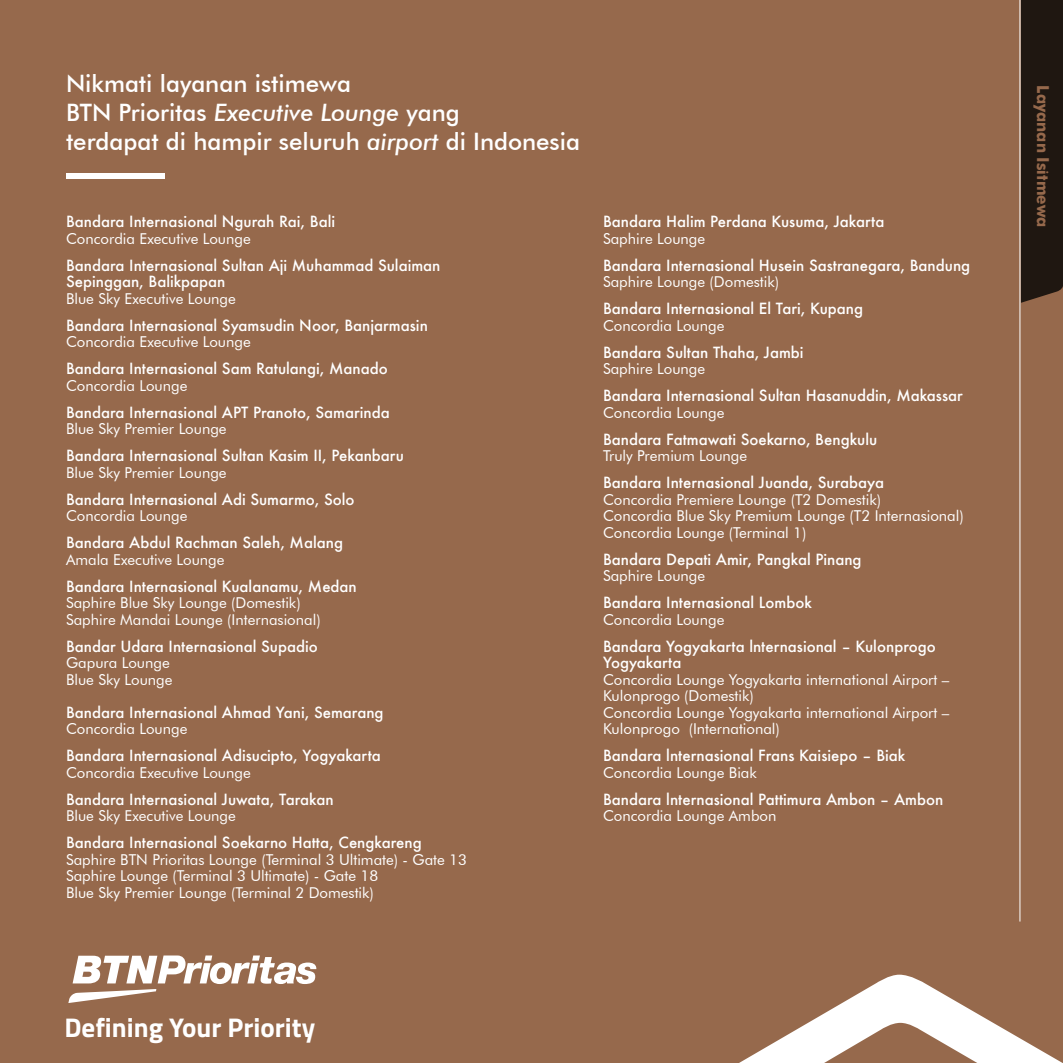
<style>
.page{position:relative;width:1063px;height:1063px;background:#96694c}
.page>*{position:absolute;margin:0;border:0;box-sizing:border-box;transform-origin:0 0}
.t1{font:700 27px "Titillium Web";color:#fff}
.t2{font:500 24px/28.8px "Futura BT";color:#fff}
.t3{font:700 16.5px "Futura";color:#96694c;scale:.94 1}
.t4{font:500 15px/16.5px "Futura";color:#fff}
.t5{font:15px/16.5px "Futura BT";color:#fff}
.s1{font-style:italic}
</style>
<div class="page">
<div style="left:1021px;top:0;width:42px;height:303px;background:#1f1711"></div>
<hr style="left:1020px;top:0;width:1px;height:922px;background:#fff">
<svg style="left:739px;top:975px;width:324px;height:88px"></svg>
<svg style="left:68px;top:956px;width:248px;height:47px"></svg>
<div style="left:66px;top:173px;width:99px;height:6px;background:#fff"></div>
<h2 class="t2" style="left:66px;top:69px;width:516px">Nikmati layanan istimewa<br>BTN Prioritas <span class="s1">Executive Lounge</span> yang<br>terdapat di hampir seluruh <span class="s1">airport</span> di Indonesia</h2>
<p class="t4" style="left:66px;top:213px;width:271px">Bandara Internasional Ngurah Rai, Bali</p>
<p class="t5" style="left:66px;top:230px;width:186px">Concordia Executive Lounge</p>
<p class="t4" style="left:66px;top:257px;width:376px">Bandara Internasional Sultan Aji Muhammad Sulaiman<br>Sepinggan, Balikpapan</p>
<p class="t5" style="left:66px;top:290px;width:171px">Blue Sky Executive Lounge</p>
<p class="t4" style="left:66px;top:317px;width:363px">Bandara Internasional Syamsudin Noor, Banjarmasin</p>
<p class="t5" style="left:66px;top:334px;width:186px">Concordia Executive Lounge</p>
<p class="t4" style="left:66px;top:360px;width:323px">Bandara Internasional Sam Ratulangi, Manado</p>
<p class="t5" style="left:66px;top:377px;width:123px">Concordia Lounge</p>
<p class="t4" style="left:66px;top:404px;width:325px">Bandara Internasional APT Pranoto, Samarinda</p>
<p class="t5" style="left:66px;top:421px;width:162px">Blue Sky Premier Lounge</p>
<p class="t4" style="left:66px;top:447px;width:339px">Bandara Internasional Sultan Kasim II, Pekanbaru</p>
<p class="t5" style="left:66px;top:464px;width:162px">Blue Sky Premier Lounge</p>
<p class="t4" style="left:66px;top:491px;width:290px">Bandara Internasional Adi Sumarmo, Solo</p>
<p class="t5" style="left:66px;top:508px;width:123px">Concordia Lounge</p>
<p class="t4" style="left:66px;top:534px;width:278px">Bandara Abdul Rachman Saleh, Malang</p>
<p class="t5" style="left:66px;top:551px;width:160px">Amala Executive Lounge</p>
<p class="t4" style="left:66px;top:578px;width:292px">Bandara Internasional Kualanamu, Medan</p>
<p class="t5" style="left:66px;top:595px;width:256px">Saphire Blue Sky Lounge (Domestik)<br>Saphire Mandai Lounge (Internasional)</p>
<p class="t4" style="left:66px;top:638px;width:253px">Bandar Udara Internasional Supadio</p>
<p class="t5" style="left:66px;top:655px;width:108px">Gapura Lounge<br>Blue Sky Lounge</p>
<p class="t4" style="left:66px;top:704px;width:319px">Bandara Internasional Ahmad Yani, Semarang</p>
<p class="t5" style="left:66px;top:721px;width:123px">Concordia Lounge</p>
<p class="t4" style="left:66px;top:747px;width:316px">Bandara Internasional Adisucipto, Yogyakarta</p>
<p class="t5" style="left:66px;top:764px;width:186px">Concordia Executive Lounge</p>
<p class="t4" style="left:66px;top:791px;width:269px">Bandara Internasional Juwata, Tarakan</p>
<p class="t5" style="left:66px;top:808px;width:171px">Blue Sky Executive Lounge</p>
<p class="t4" style="left:66px;top:834px;width:357px">Bandara Internasional Soekarno Hatta, Cengkareng</p>
<p class="t5" style="left:66px;top:851px;width:402px">Saphire BTN Prioritas Lounge (Terminal 3 Ultimate) - Gate 13<br>Saphire Lounge (Terminal 3 Ultimate) - Gate 18<br>Blue Sky Premier Lounge (Terminal 2 Domestik)</p>
<p class="t4" style="left:603px;top:213px;width:283px">Bandara Halim Perdana Kusuma, Jakarta</p>
<p class="t5" style="left:603px;top:230px;width:104px">Saphire Lounge</p>
<p class="t4" style="left:603px;top:257px;width:369px">Bandara Internasional Husein Sastranegara, Bandung</p>
<p class="t5" style="left:603px;top:274px;width:178px">Saphire Lounge (Domestik)</p>
<p class="t4" style="left:603px;top:300px;width:262px">Bandara Internasional El Tari, Kupang</p>
<p class="t5" style="left:603px;top:317px;width:123px">Concordia Lounge</p>
<p class="t4" style="left:603px;top:344px;width:202px">Bandara Sultan Thaha, Jambi</p>
<p class="t5" style="left:603px;top:361px;width:104px">Saphire Lounge</p>
<p class="t4" style="left:603px;top:387px;width:361px">Bandara Internasional Sultan Hasanuddin, Makassar</p>
<p class="t5" style="left:603px;top:404px;width:123px">Concordia Lounge</p>
<p class="t4" style="left:603px;top:431px;width:276px">Bandara Fatmawati Soekarno, Bengkulu</p>
<p class="t5" style="left:603px;top:448px;width:146px">Truly Premium Lounge</p>
<p class="t4" style="left:603px;top:474px;width:283px">Bandara Internasional Juanda, Surabaya</p>
<p class="t5" style="left:603px;top:491px;width:362px">Concordia Premiere Lounge (T2 Domestik)<br>Concordia Blue Sky Premium Lounge (T2 Internasional)<br>Concordia Lounge (Terminal 1)</p>
<p class="t4" style="left:603px;top:551px;width:260px">Bandara Depati Amir, Pangkal Pinang</p>
<p class="t5" style="left:603px;top:568px;width:104px">Saphire Lounge</p>
<p class="t4" style="left:603px;top:594px;width:210px">Bandara Internasional Lombok</p>
<p class="t5" style="left:603px;top:611px;width:123px">Concordia Lounge</p>
<p class="t4" style="left:603px;top:638px;width:334px">Bandara Yogyakarta lnternasional – Kulonprogo<br>Yogyakarta</p>
<p class="t5" style="left:603px;top:671px;width:348px">Concordia Lounge Yogyakarta international Airport – Kulonprogo (Domestik)<br>Concordia Lounge Yogyakarta international Airport – Kulonprogo (International)</p>
<p class="t4" style="left:603px;top:747px;width:304px">Bandara lnternasional Frans Kaisiepo – Biak</p>
<p class="t5" style="left:603px;top:764px;width:155px">Concordia Lounge Biak</p>
<p class="t4" style="left:603px;top:791px;width:342px">Bandara lnternasional Pattimura Ambon – Ambon</p>
<p class="t5" style="left:603px;top:808px;width:175px">Concordia Lounge Ambon</p>
<h1 class="t1" style="left:64px;top:1007px;width:252px">Defining Your Priority</h1>
<p class="t3" style="left:1055px;top:85px;width:152px;rotate:90deg">Layanan Isitmewa</p>
</div>
